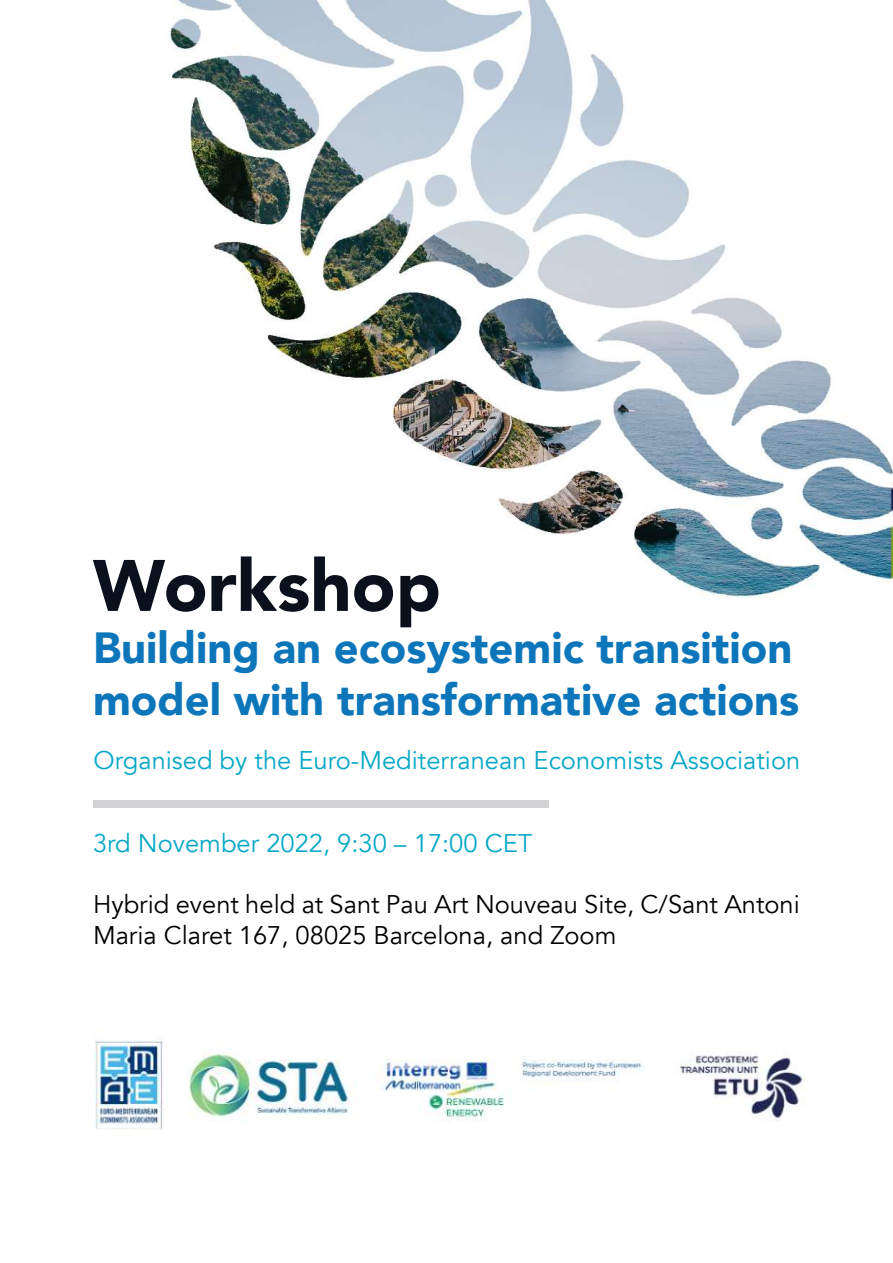
<style>
.page{position:relative;width:893px;height:1263px;background:#fff}
.page>*{position:absolute;margin:0;border:0;box-sizing:border-box;transform-origin:0 0}
.t1{font:900 72px "Avenir";color:#0a101c}
.t2{font:900 43.5px/52.2px "Avenir";color:#0d76bb}
.t3{font:25.5px/30.6px "Avenir";color:#000}
.t4{font:25.5px "Avenir";color:#07a8c6}
</style>
<div class="page">
<img style="left:93px;top:0;width:800px;height:808px">
<img style="left:94px;top:1036px;width:711px;height:94px">
<div style="left:94px;top:801px;width:455px;height:7px;background:#d2d2d4"></div>
<h1 class="t1" style="left:93px;top:524px;width:349px">Workshop</h1>
<h2 class="t2" style="left:93px;top:621px;width:708px">Building an ecosystemic transition model with transformative actions</h2>
<p class="t4" style="left:94px;top:745px;width:708px">Organised by the Euro-Mediterranean Economists Association</p>
<p class="t4" style="left:93px;top:828px;width:441px">3rd November 2022, 9:30 – 17:00 CET</p>
<p class="t3" style="left:93px;top:890px;width:708px">Hybrid event held at Sant Pau Art Nouveau Site, C/Sant Antoni<br>Maria Claret 167, 08025 Barcelona, and Zoom</p>
</div>
